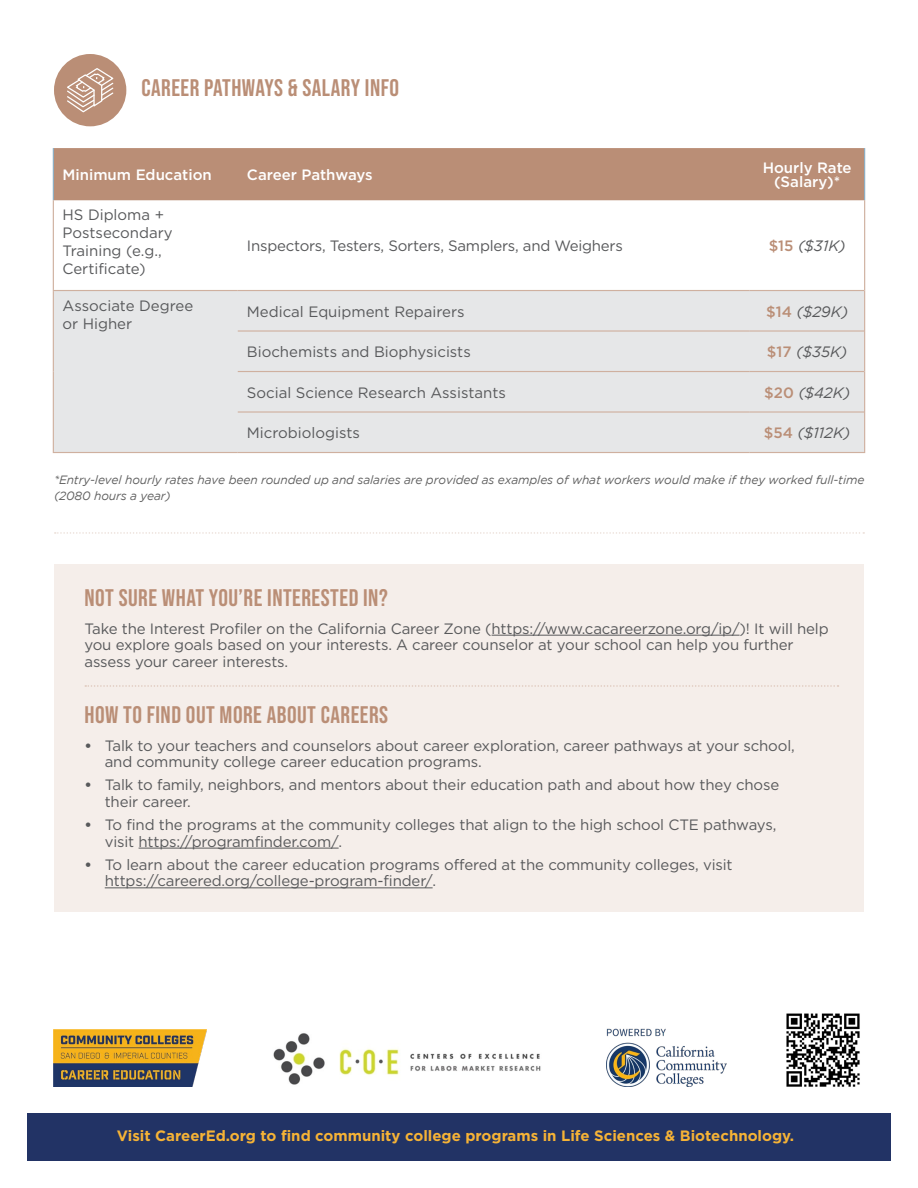
<style>
.page{position:relative;width:918px;height:1188px;background:#fff}
.page>*{position:absolute;margin:0;border:0;box-sizing:border-box;transform-origin:0 0}
.t1{font:24px "Bebas Neue";letter-spacing:.02em;color:#ba8e76}
.t2{font:15px/16.5px "Gotham";letter-spacing:-.01em;color:#58595b}
.t3{font:700 15px "Gotham";color:#f6b336}
.t4{font:500 15px/14.2px "Gotham";color:#fff;text-align:center}
.t5{font:italic 15px "Gotham";color:#58595b}
.t6{font:italic 12px/16.5px "Gotham";letter-spacing:-.01em;color:#616161}
.s1{font-weight:500;font-style:normal;color:#ba8e76}
.s2{font-weight:700}
</style>
<div class="page">
<div style="left:54px;top:54px;width:72px;height:72px;background:#ba8e76;border-radius:50%"></div>
<svg style="left:67px;top:68px;width:47px;height:45px"></svg>
<div style="left:54px;top:148px;width:810px;height:52px;background:#ba8e76"></div>
<div style="left:54px;top:291px;width:810px;height:161px;background:#e6e7e8"></div>
<hr style="left:53px;top:148px;width:1px;height:52px;background:#8aafc6">
<hr style="left:864px;top:148px;width:1px;height:52px;background:#8aafc6">
<hr style="left:864px;top:200px;width:1px;height:91px;background:#cfb09f">
<hr style="left:864px;top:291px;width:1px;height:40px;background:#cfb09f">
<hr style="left:864px;top:331px;width:1px;height:41px;background:#cfb09f">
<hr style="left:864px;top:372px;width:1px;height:40px;background:#cfb09f">
<hr style="left:864px;top:412px;width:1px;height:40px;background:#cfb09f">
<hr style="left:750px;top:290px;width:114px;height:1px;background:#cfb09f">
<hr style="left:750px;top:330px;width:114px;height:2px;background:#cfb09f">
<hr style="left:750px;top:371px;width:114px;height:1px;background:#cfb09f">
<hr style="left:750px;top:411px;width:114px;height:2px;background:#cfb09f">
<hr style="left:750px;top:452px;width:115px;height:1px;background:#cfb09f">
<hr style="left:238px;top:290px;width:512px;height:1px;background:#cfb09f">
<hr style="left:238px;top:330px;width:512px;height:2px;background:#cfb09f">
<hr style="left:238px;top:371px;width:512px;height:1px;background:#cfb09f">
<hr style="left:238px;top:411px;width:512px;height:2px;background:#cfb09f">
<hr style="left:238px;top:452px;width:512px;height:1px;background:#cfb09f">
<hr style="left:53px;top:200px;width:1px;height:90px;background:#cfb09f">
<hr style="left:53px;top:290px;width:185px;height:1px;background:#cfb09f">
<hr style="left:53px;top:291px;width:1px;height:40px;background:#cfb09f">
<hr style="left:53px;top:331px;width:1px;height:41px;background:#cfb09f">
<hr style="left:53px;top:372px;width:1px;height:40px;background:#cfb09f">
<hr style="left:53px;top:412px;width:1px;height:40px;background:#cfb09f">
<hr style="left:53px;top:452px;width:185px;height:1px;background:#cfb09f">
<svg style="left:55px;top:532px;width:809px;height:2px"></svg>
<div style="left:27px;top:1113px;width:864px;height:48px;background:#223365"></div>
<img style="left:273px;top:1033px;width:268px;height:52px">
<img style="left:54px;top:1029px;width:152px;height:58px">
<img style="left:607px;top:1028px;width:120px;height:59px">
<img style="left:786px;top:1013px;width:74px;height:74px">
<div style="left:54px;top:564px;width:810px;height:348px;background:#f5eeea"></div>
<hr style="left:492px;top:635px;width:248px;height:1px;background:#58595b">
<hr style="left:139px;top:848px;width:200px;height:1px;background:#58595b">
<hr style="left:105px;top:887px;width:328px;height:1px;background:#58595b">
<svg style="left:85px;top:685px;width:754px;height:2px"></svg>
<h1 class="t1" style="left:141px;top:74px;width:259px">CAREER PATHWAYS &amp; SALARY INFO</h1>
<p class="t4" style="left:63px;top:167px;width:151px">Minimum Education</p>
<p class="t4" style="left:247px;top:167px;width:127px">Career Pathways</p>
<p class="t4" style="left:763px;top:160px;width:91px">Hourly Rate (Salary)*</p>
<p class="t2" style="left:63px;top:206px;width:112px;line-height:18px">HS Diploma +<br>Postsecondary<br>Training (e.g.,<br>Certificate)</p>
<p class="t2" style="left:247px;top:238px;width:378px">Inspectors, Testers, Sorters, Samplers, and Weighers</p>
<p class="t5" style="left:769px;top:238px;width:79px"><span class="s1">$15</span> ($31K)</p>
<p class="t2" style="left:63px;top:296px;width:132px;line-height:18px">Associate Degree or Higher</p>
<p class="t2" style="left:247px;top:303px;width:219px">Medical Equipment Repairers</p>
<p class="t5" style="left:766px;top:303px;width:83px"><span class="s1">$14</span> ($29K)</p>
<p class="t2" style="left:247px;top:343px;width:225px">Biochemists and Biophysicists</p>
<p class="t5" style="left:767px;top:344px;width:82px"><span class="s1">$17</span> ($35K)</p>
<p class="t2" style="left:247px;top:384px;width:260px">Social Science Research Assistants</p>
<p class="t5" style="left:764px;top:384px;width:87px"><span class="s1">$20</span> ($42K)</p>
<p class="t2" style="left:247px;top:424px;width:114px">Microbiologists</p>
<p class="t5" style="left:764px;top:425px;width:88px"><span class="s1">$54</span> ($112K)</p>
<p class="t6" style="left:54px;top:471px;width:812px">*Entry-level hourly rates have been rounded up and salaries are provided as examples of what workers would make if they worked full-time (2080 hours a year)</p>
<h1 class="t1" style="left:84px;top:584px;width:305px">NOT SURE WHAT YOU’RE INTERESTED IN?</h1>
<p class="t2" style="left:84px;top:620px;width:746px">Take the Interest Profiler on the California Career Zone (https://www.cacareerzone.org/ip/)! It will help you explore goals based on your interests. A career counselor at your school can help you further assess your career interests.</p>
<h1 class="t1" style="left:84px;top:701px;width:305px">HOW TO FIND OUT MORE ABOUT CAREERS</h1>
<p class="t2" style="left:105px;top:737px;width:692px;text-indent:-20px"><span class="s2">•</span> Talk to your teachers and counselors about career exploration, career pathways at your school, and community college career education programs.</p>
<p class="t2" style="left:105px;top:776px;width:676px;text-indent:-20px"><span class="s2">•</span> Talk to family, neighbors, and mentors about their education path and about how they chose their career.</p>
<p class="t2" style="left:105px;top:816px;width:673px;text-indent:-20px"><span class="s2">•</span> To find the programs at the community colleges that align to the high school CTE pathways, visit https://programfinder.com/.</p>
<p class="t2" style="left:105px;top:856px;width:629px;text-indent:-20px"><span class="s2">•</span> To learn about the career education programs offered at the community colleges, visit https://careered.org/college-program-finder/.</p>
<p class="t3" style="left:117px;top:1127px;width:679px">Visit CareerEd.org to find community college programs in Life Sciences &amp; Biotechnology.</p>
</div>
